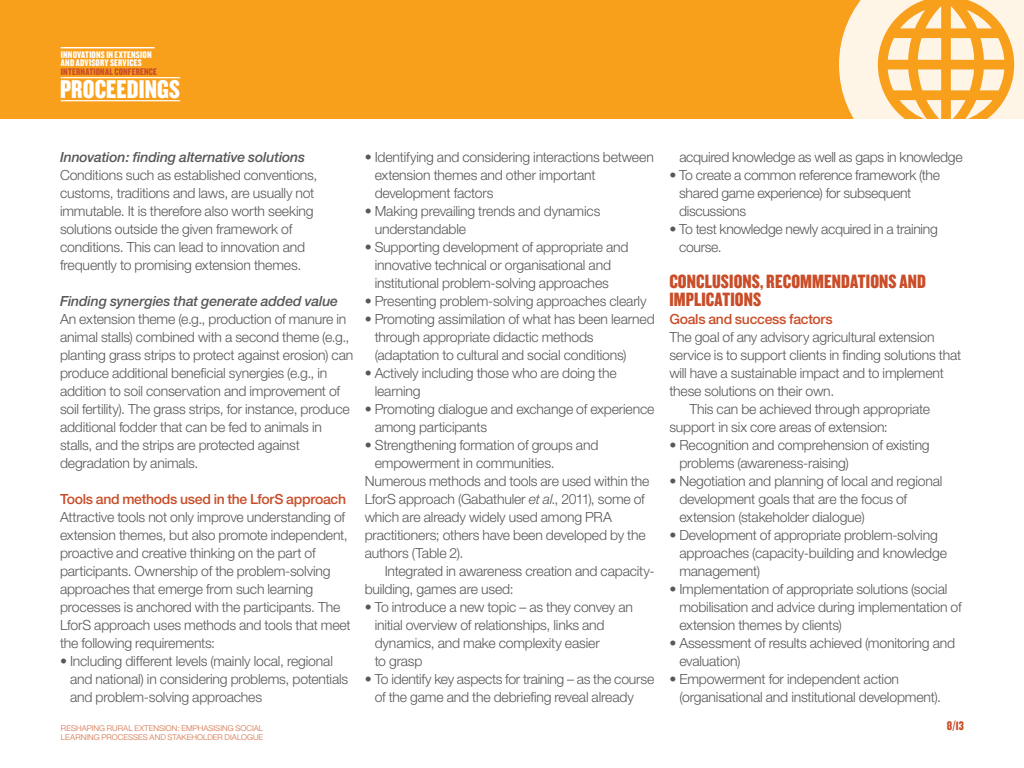
<style>
.page{position:relative;width:1024px;height:768px;background:#fff}
.page>*{position:absolute;margin:0;border:0;box-sizing:border-box;transform-origin:0 0}
.t1{font:26.7px "Knockout HTF69 Full Liteweight";letter-spacing:.005em;color:#fff}
.t2{font:20px/18px "Knockout HTF69 Full Liteweight";letter-spacing:.005em;color:#c94d28}
.t3{font:300 14px/18px "Helvetica Neue";letter-spacing:-.015em;color:#57585a}
.t4{font:italic 500 14px "Helvetica Neue";letter-spacing:-.01em;color:#57585a}
.t5{font:500 14px "Helvetica Neue";letter-spacing:-.02em;color:#c94d28}
.t6{font:13px "Knockout HTF69 Full Liteweight";color:#c94d28}
.t7{font:10px/8.5px "Knockout HTF69 Full Liteweight";letter-spacing:.015em;color:#fff}
.t8{font:10px "Knockout HTF69 Full Liteweight";letter-spacing:.015em;color:#c94d28}
.t9{font:300 8px/9px "Helvetica Neue";letter-spacing:.005em;color:#d36e44}
.s1{font-style:italic}
</style>
<div class="page">
<div style="left:0;top:0;width:1024px;height:119px;background:#f89f1c"></div>
<hr style="left:61px;top:77px;width:119px;height:1px;background:#fff">
<hr style="left:61px;top:100px;width:119px;height:1px;background:#fff">
<hr style="left:61px;top:47px;width:94px;height:1px;background:#fff">
<svg style="left:839px;top:0;width:185px;height:119px;fill:#fef5e7"></svg>
<svg style="left:951px;top:38px;width:23px;height:22px"></svg>
<svg style="left:951px;top:6px;width:41px;height:22px"></svg>
<svg style="left:951px;top:69px;width:23px;height:21px"></svg>
<svg style="left:951px;top:100px;width:42px;height:19px"></svg>
<p class="t7" style="left:61px;top:50px;width:92px">INNOVATIONS IN EXTENSION<br>AND ADVISORY SERVICES</p>
<p class="t8" style="left:61px;top:66px;width:97px">INTERNATIONAL CONFERENCE</p>
<h1 class="t1" style="left:60px;top:75px;width:122px">PROCEEDINGS</h1>
<p class="t4" style="left:60px;top:149px;width:247px">Innovation: finding alternative solutions</p>
<p class="t3" style="left:60px;top:166px;width:259px">Conditions such as established conventions, customs, traditions and laws, are usually not immutable. It is therefore also worth seeking solutions outside the given framework of conditions. This can lead to innovation and frequently to promising extension themes.</p>
<p class="t4" style="left:60px;top:293px;width:280px">Finding synergies that generate added value</p>
<p class="t3" style="left:60px;top:310px;width:295px">An extension theme (e.g., production of manure in animal stalls) combined with a second theme (e.g., planting grass strips to protect against erosion) can produce additional beneficial synergies (e.g., in addition to soil conservation and improvement of soil fertility). The grass strips, for instance, produce additional fodder that can be fed to animals in stalls, and the strips are protected against degradation by animals.</p>
<p class="t5" style="left:60px;top:491px;width:288px">Tools and methods used in the LforS approach</p>
<p class="t3" style="left:60px;top:508px;width:292px">Attractive tools not only improve understanding of extension themes, but also promote independent, proactive and creative thinking on the part of participants. Ownership of the problem-solving approaches that emerge from such learning processes is anchored with the participants. The LforS approach uses methods and tools that meet the following requirements:</p>
<p class="t3" style="left:70px;top:652px;width:280px;text-indent:-10px">• Including different levels (mainly local, regional and national) in considering problems, potentials and problem-solving approaches</p>
<p class="t3" style="left:375px;top:148px;width:281px;text-indent:-10px">• Identifying and considering interactions between extension themes and other important development factors</p>
<p class="t3" style="left:375px;top:202px;width:227px;text-indent:-10px">• Making prevailing trends and dynamics understandable</p>
<p class="t3" style="left:375px;top:238px;width:255px;text-indent:-10px">• Supporting development of appropriate and innovative technical or organisational and institutional problem-solving approaches</p>
<p class="t3" style="left:365px;top:292px;width:283px">• Presenting problem-solving approaches clearly</p>
<p class="t3" style="left:375px;top:310px;width:282px;text-indent:-10px">• Promoting assimilation of what has been learned through appropriate didactic methods (adaptation to cultural and social conditions)</p>
<p class="t3" style="left:375px;top:364px;width:243px;text-indent:-10px">• Actively including those who are doing the learning</p>
<p class="t3" style="left:375px;top:400px;width:281px;text-indent:-10px">• Promoting dialogue and exchange of experience among participants</p>
<p class="t3" style="left:365px;top:436px;width:235px">• Strengthening formation of groups and</p>
<p class="t3" style="left:375px;top:454px;width:181px">empowerment in communities.</p>
<p class="t3" style="left:365px;top:472px;width:286px">Numerous methods and tools are used within the</p>
<p class="t3" style="left:365px;top:490px;width:282px">LforS approach (Gabathuler <span class="s1">et al</span>., 2011), some of</p>
<p class="t3" style="left:365px;top:508px;width:249px">which are already widely used among PRA</p>
<p class="t3" style="left:365px;top:526px;width:283px">practitioners; others have been developed by the</p>
<p class="t3" style="left:365px;top:544px;width:100px">authors (Table 2).</p>
<p class="t3" style="left:385px;top:562px;width:272px">Integrated in awareness creation and capacity-</p>
<p class="t3" style="left:365px;top:580px;width:150px">building, games are used:</p>
<p class="t3" style="left:375px;top:598px;width:260px;text-indent:-10px">• To introduce a new topic – as they convey an initial overview of relationships, links and dynamics, and make complexity easier<br>to grasp</p>
<p class="t3" style="left:375px;top:670px;width:281px;text-indent:-10px">• To identify key aspects for training – as the course of the game and the debriefing reveal already</p>
<p class="t3" style="left:679px;top:148px;width:285px">acquired knowledge as well as gaps in knowledge</p>
<p class="t3" style="left:679px;top:166px;width:263px;text-indent:-10px">• To create a common reference framework (the shared game experience) for subsequent discussions</p>
<p class="t3" style="left:679px;top:220px;width:260px;text-indent:-10px">• To test knowledge newly acquired in a training course.</p>
<h2 class="t2" style="left:669px;top:273px;width:258px">CONCLUSIONS, RECOMMENDATIONS AND<br>IMPLICATIONS</h2>
<p class="t5" style="left:669px;top:311px;width:165px">Goals and success factors</p>
<p class="t3" style="left:669px;top:328px;width:267px">The goal of any advisory agricultural extension</p>
<p class="t3" style="left:669px;top:346px;width:293px">service is to support clients in finding solutions that</p>
<p class="t3" style="left:669px;top:364px;width:276px">will have a sustainable impact and to implement</p>
<p class="t3" style="left:669px;top:382px;width:166px">these solutions on their own.</p>
<p class="t3" style="left:689px;top:400px;width:242px">This can be achieved through appropriate</p>
<p class="t3" style="left:669px;top:418px;width:220px">support in six core areas of extension:</p>
<p class="t3" style="left:679px;top:436px;width:252px;text-indent:-10px">• Recognition and comprehension of existing problems (awareness-raising)</p>
<p class="t3" style="left:679px;top:472px;width:265px;text-indent:-10px">• Negotiation and planning of local and regional development goals that are the focus of extension (stakeholder dialogue)</p>
<p class="t3" style="left:679px;top:526px;width:269px;text-indent:-10px">• Development of appropriate problem-solving approaches (capacity-building and knowledge management)</p>
<p class="t3" style="left:679px;top:580px;width:284px;text-indent:-10px">• Implementation of appropriate solutions (social mobilisation and advice during implementation of extension themes by clients)</p>
<p class="t3" style="left:679px;top:634px;width:277px;text-indent:-10px">• Assessment of results achieved (monitoring and evaluation)</p>
<p class="t3" style="left:679px;top:670px;width:263px;text-indent:-10px">• Empowerment for independent action (organisational and institutional development).</p>
<p class="t9" style="left:61px;top:723px;width:204px">RESHAPING RURAL EXTENSION: EMPHASISING SOCIAL<br>LEARNING PROCESSES AND STAKEHOLDER DIALOGUE</p>
<p class="t6" style="left:947px;top:719px;width:19px">8/13</p>
</div>
